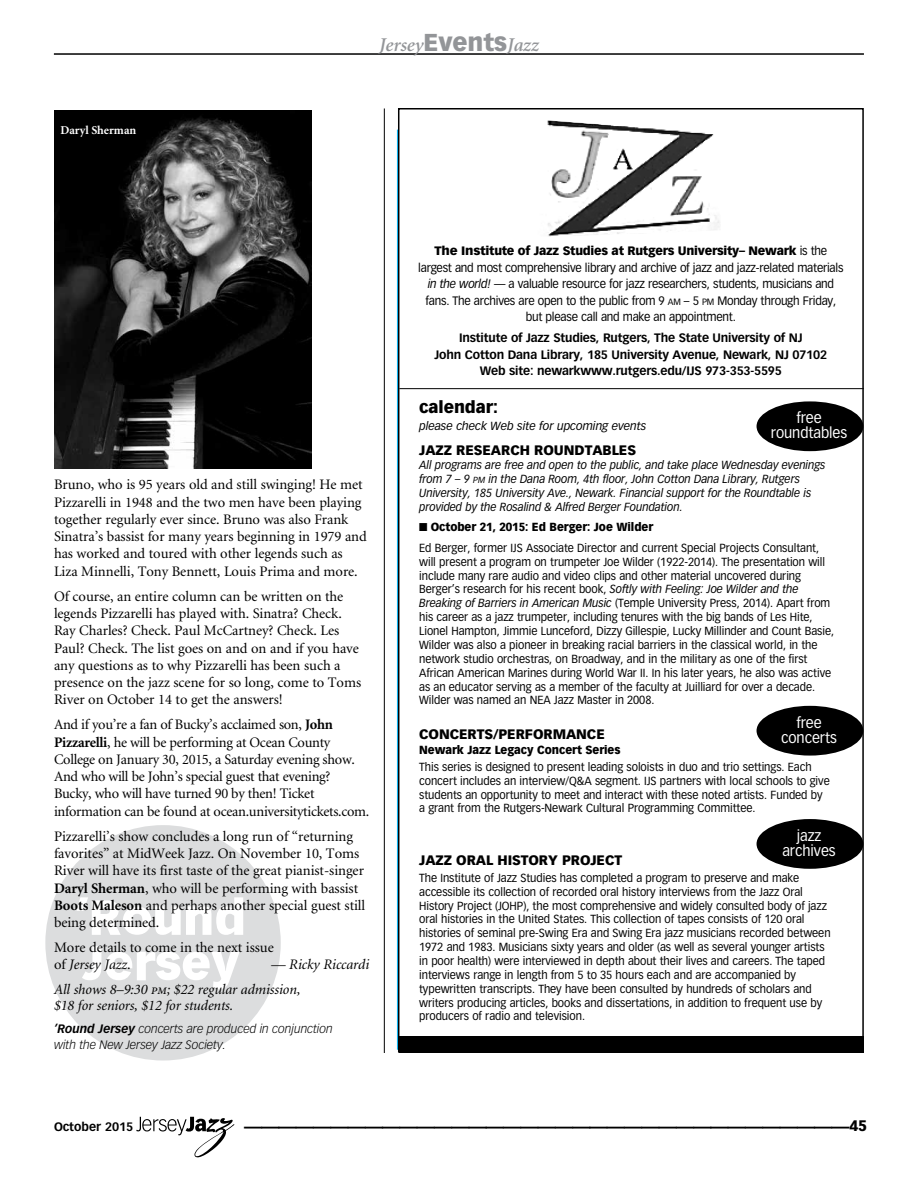
<style>
.page{position:relative;width:918px;height:1188px;background:#fff}
.page>*{position:absolute;margin:0;border:0;box-sizing:border-box;transform-origin:0 0}
.t1{font:700 36px "Vectora LH";color:#000}
.t2{font:italic 600 19.5px "Minion";letter-spacing:-.005em;color:#939598}
.t3{font:900 16.5px "Vectora LH";color:#000}
.t4{font:15px/15px "Vectora LH";letter-spacing:-.005em;color:#fff;text-align:center;scale:.95 1}
.t5{font:900 15px "Vectora LH";color:#000}
.t6{font:14.55px/17.2px "Minion";letter-spacing:-.005em;color:#000}
.t7{font:italic 14.55px/24.5px "Minion";letter-spacing:-.005em;color:#000}
.t8{font:900 13.5px "Vectora LH";letter-spacing:-.005em;color:#000}
.t9{font:12px/16.5px "Vectora LH";letter-spacing:-.02em;color:#000;text-align:center;scale:.95 1}
.t10{font:700 12px/16.5px "Vectora LH";letter-spacing:-.015em;color:#000;text-align:center}
.t11{font:italic 300 12px/16.5px "Vectora LH";letter-spacing:-.005em;color:#000}
.t12{font:700 12px "Minion";color:#fff}
.t13{font:11.55px/13.8px "Vectora LH";letter-spacing:-.005em;color:#000;scale:.95 1}
.t14{font:italic 11.55px/13.8px "Vectora LH";letter-spacing:-.005em;color:#000;scale:.95 1}
.t15{font:italic 11.55px "Vectora LH";letter-spacing:-.005em;color:#000}
.t16{font:900 11.55px "Vectora LH";letter-spacing:-.005em;color:#000;scale:.95 1}
.s1{font-family:"Vectora LH";font-weight:900;font-style:normal;font-size:24px}
.s2{font-weight:700}
.s3{font-style:italic}
.s4{font-family:"Minion Italic SC";font-style:normal}
.s5{font-weight:900}
.s6{font-size:9px}
.s7{font-size:8.7px}
</style>
<div class="page">
<svg style="left:136px;top:1117px;width:98px;height:40px"></svg>
<div style="left:45px;top:825px;width:236px;height:236px;background:#dcddde;border-radius:50%"></div>
<svg style="left:76px;top:897px;width:167px;height:38px"></svg>
<svg style="left:82px;top:946px;width:158px;height:43px"></svg>
<hr style="left:54px;top:54px;width:810px;height:1px;background:#000">
<div style="left:400px;top:1036px;width:464px;height:17px;background:#000"></div>
<img style="left:547px;top:120px;width:173px;height:117px">
<hr style="left:399px;top:388px;width:465px;height:1px;background:#000">
<div style="left:757px;top:706px;width:106px;height:50px;background:#000;border-radius:50%"></div>
<div style="left:757px;top:819px;width:106px;height:50px;background:#000;border-radius:50%"></div>
<div style="left:757px;top:401px;width:106px;height:50px;background:#000;border-radius:50%"></div>
<hr style="left:384px;top:108px;width:1px;height:945px;background:#000">
<hr style="left:397px;top:130px;width:1px;height:920px;background:#00aeef">
<img style="left:54px;top:110px;width:258px;height:359px">
<p class="t12" style="left:60px;top:124px;width:77px">Daryl Sherman</p>
<h2 class="t2" style="left:379px;top:35px;width:161px">Jersey<span class="s1">Events</span>Jazz</h2>
<p class="t6" style="left:54px;top:477px;width:314px">Bruno, who is 95 years old and still swinging! He met Pizzarelli in 1948 and the two men have been playing together regularly ever since. Bruno was also Frank Sinatra’s bassist for many years beginning in 1979 and has worked and toured with other legends such as Liza Minnelli, Tony Bennett, Louis Prima and more.</p>
<p class="t6" style="left:54px;top:588px;width:309px">Of course, an entire column can be written on the legends Pizzarelli has played with. Sinatra? Check.<br>Ray Charles? Check. Paul McCartney? Check. Les Paul? Check. The list goes on and on and if you have any questions as to why Pizzarelli has been such a presence on the jazz scene for so long, come to Toms River on October 14 to get the answers!</p>
<p class="t6" style="left:54px;top:717px;width:317px">And if you’re a fan of Bucky’s acclaimed son, <span class="s2">John Pizzarelli</span>, he will be performing at Ocean County College on January 30, 2015, a Saturday evening show.<br>And who will be John’s special guest that evening?<br>Bucky, who will have turned 90 by then! Ticket information can be found at ocean.universitytickets.com.</p>
<p class="t6" style="left:54px;top:828px;width:313px">Pizzarelli’s show concludes a long run of “returning favorites” at MidWeek Jazz. On November 10, Toms River will have its first taste of the great pianist-singer <span class="s2">Daryl Sherman</span>, who will be performing with bassist <span class="s2">Boots Maleson</span> and perhaps another special guest still being determined.</p>
<p class="t6" style="left:54px;top:940px;width:221px">More details to come in the next issue of <span class="s3">Jersey Jazz</span>.</p>
<p class="t7" style="left:54px;top:953px;width:317px;text-indent:217px">— Ricky Riccardi<br>All shows 8–9:30 <span class="s4">pm;</span> $22 regular admission,</p>
<p class="t7" style="left:54px;top:994px;width:181px">$18 for seniors, $12 for students.</p>
<p class="t11" style="left:54px;top:1020px;width:280px"><span class="s2">’Round Jersey</span> concerts are produced in conjunction with the New Jersey Jazz Society.</p>
<p class="t9" style="left:418px;top:243px;width:449px"><span class="s5">The Institute of Jazz Studies at Rutgers University– Newark</span> is the largest and most comprehensive library and archive of jazz and jazz-related materials <span class="s3">in the world!</span> — a valuable resource for jazz researchers, students, musicians and fans. The archives are open to the public from 9 <span class="s6">AM</span> – 5 <span class="s6">PM</span> Monday through Friday, but please call and make an appointment.</p>
<p class="t10" style="left:435px;top:330px;width:394px">Institute of Jazz Studies, Rutgers, The State University of NJ<br>John Cotton Dana Library, 185 University Avenue, Newark, NJ 07102<br>Web site: newarkwww.rutgers.edu/IJS 973-353-5595</p>
<h3 class="t3" style="left:419px;top:397px;width:80px">calendar:</h3>
<p class="t15" style="left:419px;top:419px;width:229px">please check Web site for upcoming events</p>
<p class="t8" style="left:419px;top:442px;width:218px">Jazz Research Roun dTables</p>
<p class="t14" style="left:419px;top:458px;width:429px">All programs are free and open to the public, and take place Wednesday evenings from 7 – 9 <span class="s7">pm</span> in the Dana Room, 4th floor, John Cotton Dana Library, Rutgers University, 185 University Ave., Newark. Financial support for the Roundtable is provided by the Rosalind &amp; Alfred Berger Foundation.</p>
<p class="t13" style="left:419px;top:517px;width:422px;line-height:20.5px">■ <span class="s5">October 21, 2015: Ed Berger: Joe Wilder<br></span>Ed Berger, former IJS Associate Director and current Special Projects Consultant,</p>
<p class="t13" style="left:419px;top:555px;width:438px">will present a program on trumpeter Joe Wilder (1922-2014). The presentation will include many rare audio and video clips and other material uncovered during Berger’s research for his recent book, <span class="s3">Softly with Feeling: Joe Wilder and the Breaking of Barriers in American Music</span> (Temple University Press, 2014). Apart from his career as a jazz trumpeter, including tenures with the big bands of Les Hite, Lionel Hampton, Jimmie Lunceford, Dizzy Gillespie, Lucky Millinder and Count Basie, Wilder was also a pioneer in breaking racial barriers in the classical world, in the network studio orchestras, on Broadway, and in the military as one of the first African American Marines during World War II. In his later years, he also was active as an educator serving as a member of the faculty at Juilliard for over a decade.<br>Wilder was named an NEA Jazz Master in 2008.</p>
<p class="t4" style="left:771px;top:410px;width:82px">free roundtables</p>
<p class="t4" style="left:781px;top:715px;width:60px">free concerts</p>
<p class="t8" style="left:419px;top:726px;width:41px">CONCERTS</p>
<p class="t8" style="left:493px;top:726px;width:104px">/PERFORMANCE</p>
<p class="t16" style="left:419px;top:743px;width:213px">Newark Jazz Legacy Concert Series</p>
<p class="t13" style="left:419px;top:760px;width:434px">This series is designed to present leading soloists in duo and trio settings. Each concert includes an interview/Q&amp;A segment. IJS partners with local schools to give students an opportunity to meet and interact with these noted artists. Funded by a grant from the Rutgers-Newark Cultural Programming Committee.</p>
<p class="t4" style="left:782px;top:828px;width:58px">jazz archives</p>
<p class="t8" style="left:419px;top:852px;width:48px">Jazz ORA</p>
<p class="t8" style="left:486px;top:852px;width:37px">L HISTORY</p>
<p class="t8" style="left:562px;top:852px;width:44px">PROJECT</p>
<p class="t13" style="left:419px;top:871px;width:435px">The Institute of Jazz Studies has completed a program to preserve and make accessible its collection of recorded oral history interviews from the Jazz Oral History Project (JOHP), the most comprehensive and widely consulted body of jazz oral histories in the United States. This collection of tapes consists of 120 oral histories of seminal pre-Swing Era and Swing Era jazz musicians recorded between 1972 and 1983. Musicians sixty years and older (as well as several younger artists in poor health) were interviewed in depth about their lives and careers. The taped interviews range in length from 5 to 35 hours each and are accompanied by typewritten transcripts. They have been consulted by hundreds of scholars and writers producing articles, books and dissertations, in addition to frequent use by producers of radio and television.</p>
<p class="t10" style="left:54px;top:1119px;width:81px">October 2015</p>
<h1 class="t1" style="left:244px;top:1089px;width:607px">___________________________________</h1>
<p class="t5" style="left:849px;top:1117px;width:19px">45</p>
</div>
